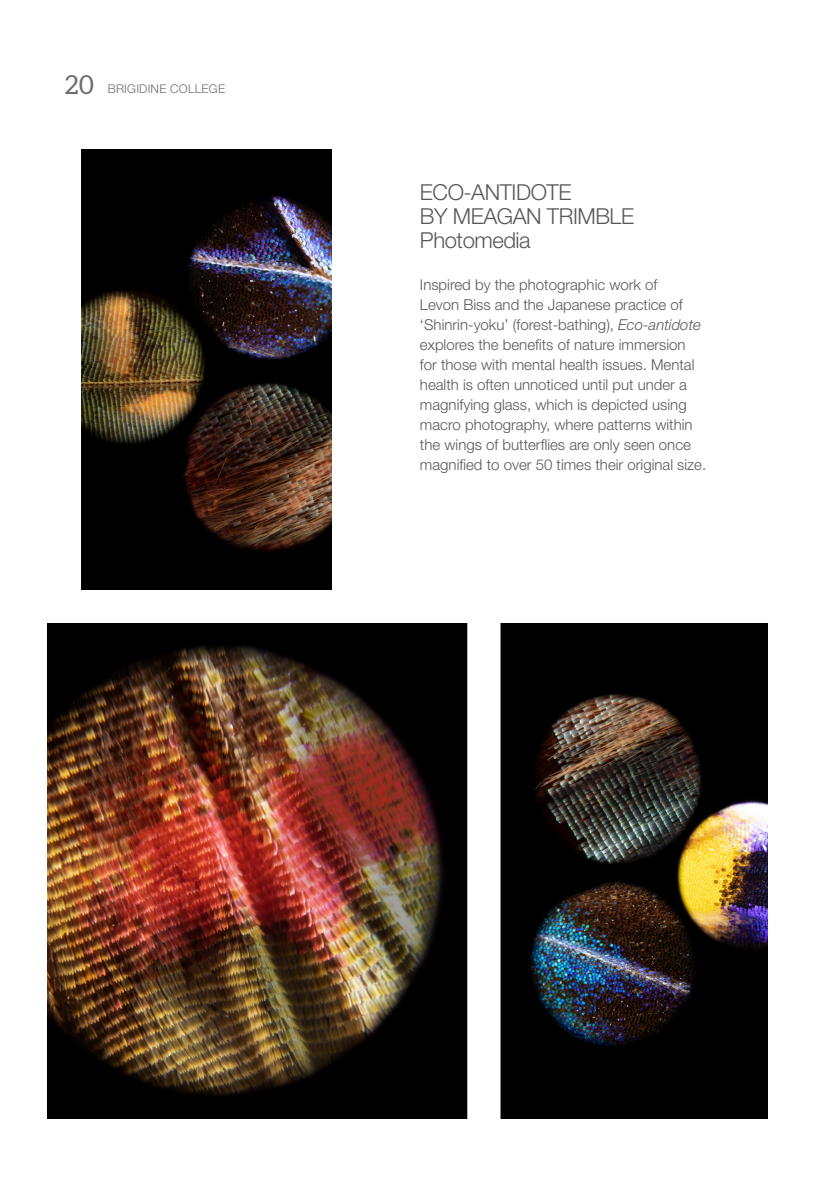
<style>
.page{position:relative;width:840px;height:1191px;background:#fff}
.page>*{position:absolute;margin:0;border:0;box-sizing:border-box;transform-origin:0 0}
.t1{font:300 22px "Helvetica Neue LT Std";letter-spacing:-.02em;color:#57585a}
.t2{font:300 15px/20px "Helvetica Neue LT Std";color:#57585a}
.t3{font:300 12px "Helvetica Neue LT Std";letter-spacing:.02em;color:#6c6d70}
.s1{font-family:"Aleo";font-weight:400;font-size:26px}
.s2{font-style:italic}
</style>
<div class="page">
<img style="left:47px;top:624px;width:719px;height:495px">
<img style="left:81px;top:149px;width:250px;height:441px">
<hr style="left:839px;top:429px;width:1px;height:690px;background:#231f20">
<p class="t3" style="left:65px;top:82px;width:162px"><span class="s1">20</span> BRIGIDINE COLLEGE</p>
<p class="t1" style="left:420px;top:178px;width:153px">ECO-ANTIDOTE</p>
<p class="t1" style="left:420px;top:202px;width:215px">BY MEAGAN TRIMBLE</p>
<p class="t1" style="left:420px;top:226px;width:112px">Photomedia</p>
<p class="t2" style="left:420px;top:274px;width:287px">Inspired by the photographic work of<br>Levon Biss and the Japanese practice of ‘Shinrin-yoku’ (forest-bathing), <span class="s2">Eco-antidote </span>explores the benefits of nature immersion for those with mental health issues. Mental health is often unnoticed until put under a magnifying glass, which is depicted using macro photography, where patterns within the wings of butterflies are only seen once magnified to over 50 times their original size.</p>
</div>
